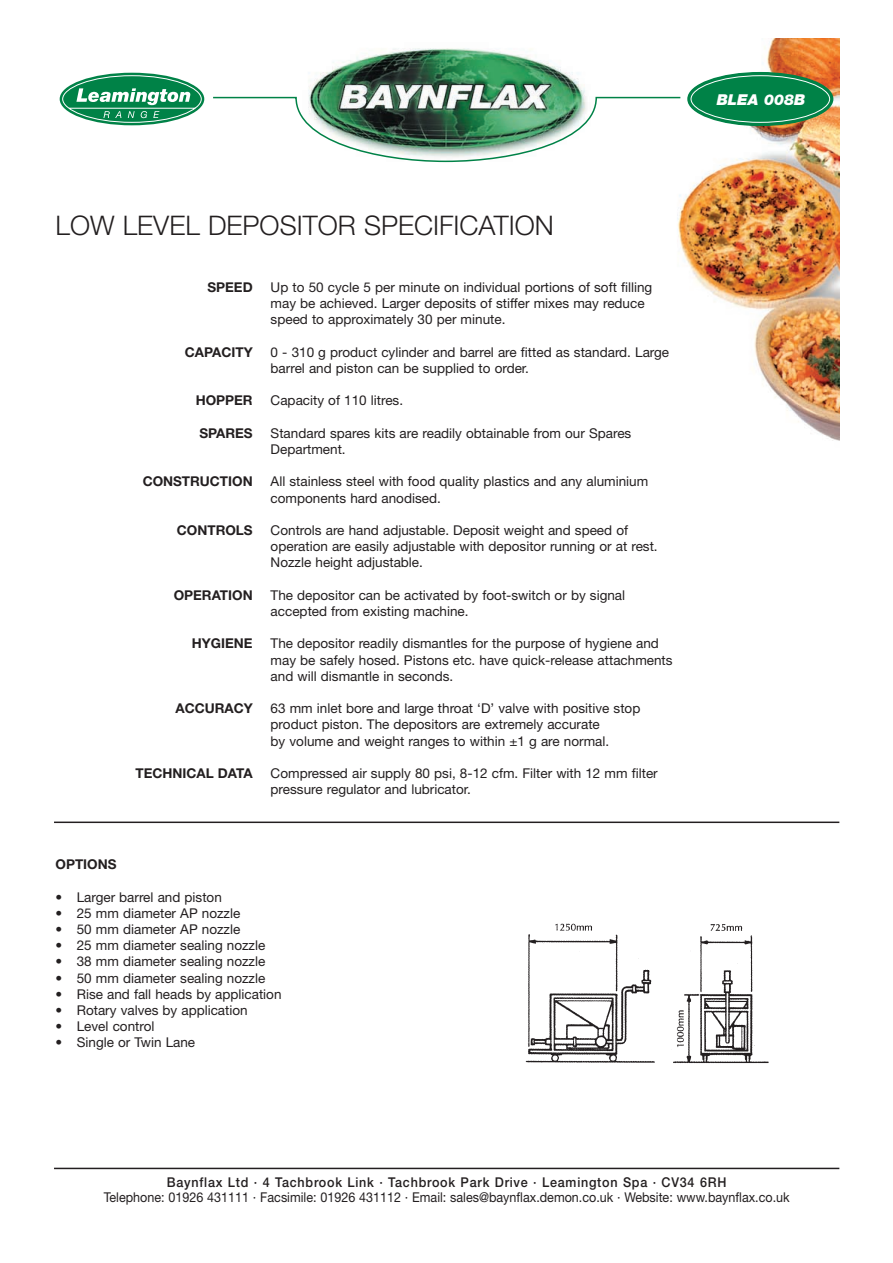
<style>
.page{position:relative;width:893px;height:1263px;background:#fff}
.page>*{position:absolute;margin:0;border:0;box-sizing:border-box;transform-origin:0 0}
.t1{font:300 27px "Helvetica Neue";color:#231f20}
.t2{font:italic 900 16.8px "Helvetica Neue";color:#fff}
.t3{font:italic 900 15px "Helvetica Neue";color:#fff}
.t4{font:13.5px/16.2px "Helvetica Neue";color:#231f20}
.t5{font:13.5px "Helvetica Neue";color:#231f20;scale:.93 1}
.t6{font:700 13.5px "Helvetica Neue";color:#231f20}
.t7{font:500 13.5px "Helvetica Neue";letter-spacing:.06em;color:#231f20;scale:.93 1}
</style>
<div class="page">
<img style="left:677px;top:38px;width:162px;height:403px">
<img style="left:308px;top:48px;width:277px;height:48px">
<div style="left:60px;top:73px;width:144px;height:52px;background:#008247;border-radius:50%"></div>
<svg style="left:62px;top:75px;width:140px;height:48px"></svg>
<div style="left:687px;top:72px;width:146px;height:54px;background:#008247;border:2px solid #008247;border-radius:50%"></div>
<div style="left:690px;top:75px;width:140px;height:48px;border:1px solid #fff;border-radius:50%"></div>
<svg style="left:213px;top:96px;width:468px;height:67px"></svg>
<hr style="left:54px;top:1168px;width:785px;height:1px;background:#231f20">
<hr style="left:54px;top:822px;width:785px;height:1px;background:#231f20">
<img style="left:525px;top:924px;width:243px;height:139px">
<p class="t2" style="left:712px;top:93px;width:100px">BCAM015A</p>
<p class="t3" style="left:716px;top:95px;width:90px">BLEA 008B</p>
<h1 class="t1" style="left:56px;top:216px;width:499px">LOW LEVEL DEPOSITOR SPECIFICATION</h1>
<p class="t6" style="left:207px;top:282px;width:47px">SPEED</p>
<p class="t6" style="left:185px;top:347px;width:69px">CAPACITY</p>
<p class="t6" style="left:196px;top:396px;width:59px">HOPPER</p>
<p class="t6" style="left:199px;top:428px;width:55px">SPARES</p>
<p class="t6" style="left:143px;top:477px;width:111px">CONSTRUCTION</p>
<p class="t6" style="left:177px;top:525px;width:77px">CONTROLS</p>
<p class="t6" style="left:174px;top:590px;width:80px">OPERATION</p>
<p class="t6" style="left:192px;top:639px;width:62px">HYGIENE</p>
<p class="t6" style="left:175px;top:704px;width:79px">ACCURACY</p>
<p class="t6" style="left:135px;top:768px;width:119px">TECHNICAL DATA</p>
<p class="t4" style="left:271px;top:280px;width:383px">Up to 50 cycle 5 per minute on individual portions of soft filling may be achieved. Larger deposits of stiffer mixes may reduce speed to approximately 30 per minute.</p>
<p class="t4" style="left:271px;top:345px;width:400px">0 - 310 g product cylinder and barrel are fitted as standard. Large barrel and piston can be supplied to order.</p>
<p class="t4" style="left:271px;top:394px;width:134px">Capacity of 110 litres.</p>
<p class="t4" style="left:271px;top:426px;width:362px">Standard spares kits are readily obtainable from our Spares<br>Department.</p>
<p class="t4" style="left:271px;top:475px;width:379px">All stainless steel with food quality plastics and any aluminium components hard anodised.</p>
<p class="t4" style="left:271px;top:523px;width:388px">Controls are hand adjustable. Deposit weight and speed of operation are easily adjustable with depositor running or at rest.<br>Nozzle height adjustable.</p>
<p class="t4" style="left:271px;top:588px;width:356px">The depositor can be activated by foot-switch or by signal accepted from existing machine.</p>
<p class="t4" style="left:271px;top:637px;width:403px">The depositor readily dismantles for the purpose of hygiene and may be safely hosed. Pistons etc. have quick-release attachments and will dismantle in seconds.</p>
<p class="t4" style="left:271px;top:702px;width:371px">63 mm inlet bore and large throat ‘D’ valve with positive stop product piston. The depositors are extremely accurate<br>by volume and weight ranges to within ±1 g are normal.</p>
<p class="t4" style="left:271px;top:766px;width:388px">Compressed air supply 80 psi, 8-12 cfm. Filter with 12 mm filter pressure regulator and lubricator.</p>
<p class="t6" style="left:56px;top:860px;width:62px">OPTIONS</p>
<p class="t4" style="left:56px;top:890px;width:168px">• Larger barrel and piston</p>
<p class="t4" style="left:56px;top:906px;width:186px">• 25 mm diameter AP nozzle</p>
<p class="t4" style="left:56px;top:922px;width:186px">• 50 mm diameter AP nozzle</p>
<p class="t4" style="left:56px;top:939px;width:211px">• 25 mm diameter sealing nozzle</p>
<p class="t4" style="left:56px;top:955px;width:211px">• 38 mm diameter sealing nozzle</p>
<p class="t4" style="left:56px;top:971px;width:211px">• 50 mm diameter sealing nozzle</p>
<p class="t4" style="left:56px;top:987px;width:227px">• Rise and fall heads by application</p>
<p class="t4" style="left:56px;top:1003px;width:194px">• Rotary valves by application</p>
<p class="t4" style="left:56px;top:1020px;width:100px">• Level control</p>
<p class="t4" style="left:56px;top:1036px;width:141px">• Single or Twin Lane</p>
<p class="t7" style="left:167px;top:1178px;width:603px">Baynflax Ltd · 4 Tachbrook Link · Tachbrook Park Drive · Leamington Spa · CV34 6RH</p>
<p class="t5" style="left:104px;top:1193px;width:739px">Telephone: 01926 431111 · Facsimile: 01926 431112 · Email: sales@baynflax.demon.co.uk · Website: www.baynflax.co.uk</p>
</div>
